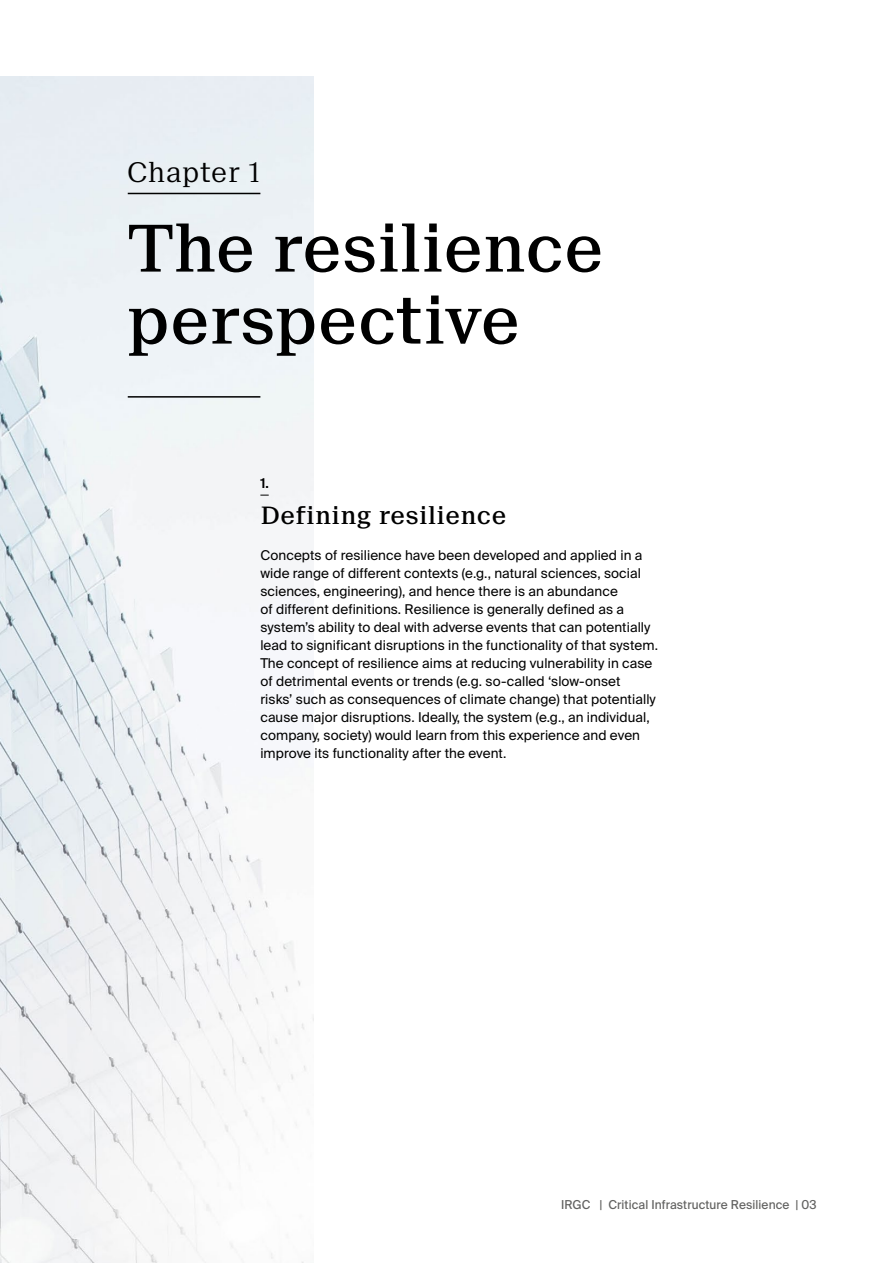
<style>
.page{position:relative;width:893px;height:1263px;background:#fff}
.page>*{position:absolute;margin:0;border:0;box-sizing:border-box;transform-origin:0 0}
.t1{font:500 64.5px/72px "Suisse Neue";color:#000}
.t2{font:300 27px "Suisse Neue";letter-spacing:.02em;color:#000}
.t3{font:500 24px "Suisse Neue";letter-spacing:.02em;color:#000}
.t4{font:13.5px/18px "Suisse Intl";letter-spacing:.005em;color:#000}
.t5{font:600 13.5px "Suisse Intl";color:#000}
.t6{font:12.3px "Suisse Intl";letter-spacing:.01em;color:#626261}
</style>
<div class="page">
<img style="left:0;top:77px;width:313px;height:1186px">
<hr style="left:128px;top:193px;width:132px;height:1px;background:#000">
<hr style="left:128px;top:396px;width:132px;height:2px;background:#000">
<h2 class="t2" style="left:128px;top:156px;width:134px">Chapter 1</h2>
<h1 class="t1" style="left:128px;top:213px;width:477px">The resilience perspective</h1>
<p class="t5" style="left:260px;top:475px;width:10px">1.</p>
<h3 class="t3" style="left:260px;top:501px;width:247px">Defining resilience</h3>
<p class="t4" style="left:260px;top:546px;width:399px">Concepts of resilience have been developed and applied in a wide range of different contexts (e.g., natural sciences, social sciences, engineering), and hence there is an abundance<br>of different definitions. Resilience is generally defined as a system’s ability to deal with adverse events that can potentially lead to significant disruptions in the functionality of that system.<br>The concept of resilience aims at reducing vulnerability in case of detrimental events or trends (e.g. so-called ‘slow-onset<br>risks’ such as consequences of climate change) that potentially cause major disruptions. Ideally, the system (e.g., an individual, company, society) would learn from this experience and even improve its functionality after the event.</p>
<p class="t6" style="left:561px;top:1198px;width:257px">IRGC | Critical Infrastructure Resilience | 03</p>
</div>
